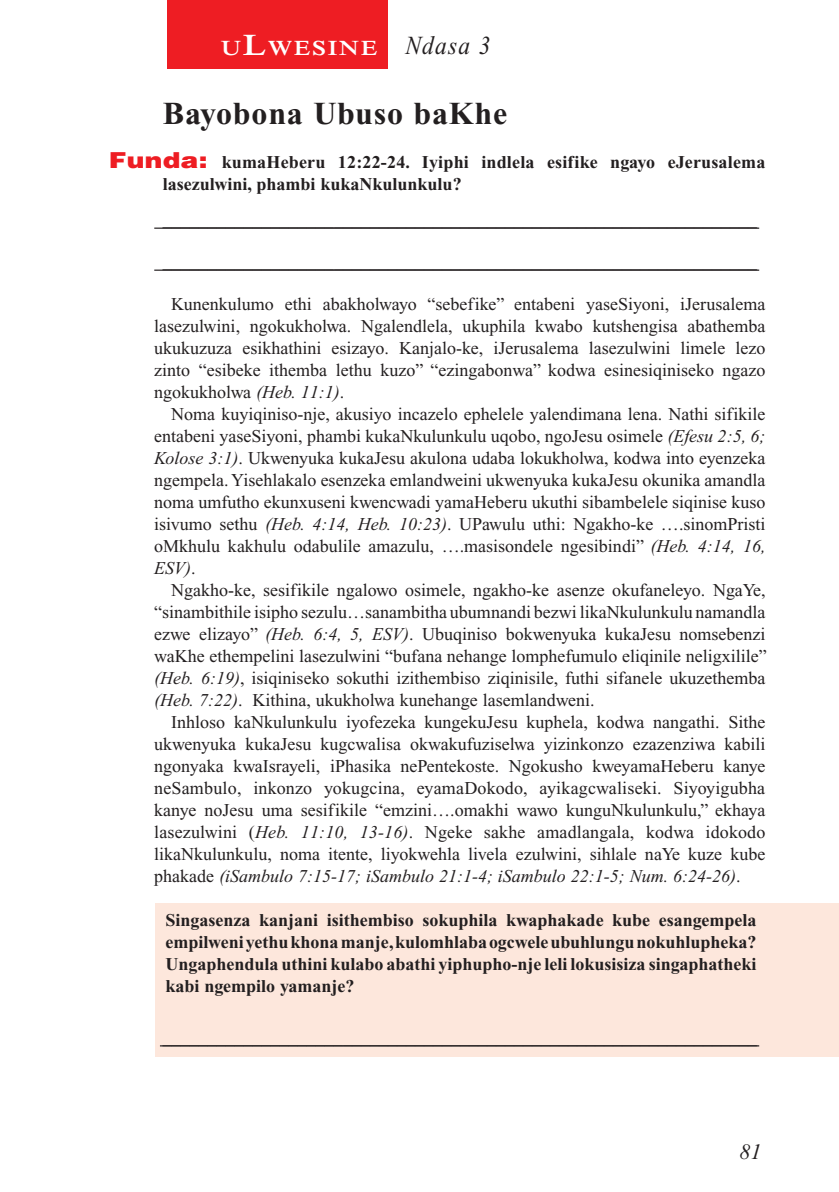
<style>
.page{position:relative;width:839px;height:1192px;background:#fff}
.page>*{position:absolute;margin:0;border:0;box-sizing:border-box;transform-origin:0 0}
.Head{font:700 32px "Times New Roman PS Std";letter-spacing:.025em;color:#231f20}
.Lesson_Dates{font:italic 26px "Times New Roman PS Std";letter-spacing:.05em;color:#231f20;scale:.9 1}
.PageNumbers{font:italic 22px "Times New Roman PS Std";color:#231f20}
.Daily_Header{font:600 21px "Times NRMT Std";letter-spacing:.07em;color:#fff;scale:1.1 1}
.Body{font:18px/22px "Times New Roman PS Std";color:#231f20;text-align:justify}
.x-screened_box-text{font:700 18px/22px "Times New Roman PS Std";color:#231f20;text-align:justify}
.Blank_Lines{font:18px "Times New Roman PS Std";color:#231f20}
.Question_NO_SB{font:700 18px/22px "Times New Roman PS Std";letter-spacing:.01em;color:#231f20}
.s1{font-size:30px}
.s2{font-family:"Helvetica LT Std";font-weight:900;font-size:22px;color:#ee1d23}
.s3{font-style:italic}
</style>
<div class="page">
<div style="left:168px;top:0;width:220px;height:69px;background:#ee1d23"></div>
<div style="left:155px;top:903px;width:684px;height:153px;background:#fde7dc"></div>
<hr style="left:154px;top:228px;width:605px;height:1px;background:#231f20">
<hr style="left:154px;top:270px;width:605px;height:1px;background:#231f20">
<hr style="left:160px;top:1045px;width:599px;height:1px;background:#231f20">
<p class="Daily_Header" style="left:221px;top:36px;width:144px">U<span class="s1">L</span>WESINE</p>
<p class="Lesson_Dates" style="left:405px;top:31px;width:96px">Ndasa 3</p>
<p class="Head" style="left:163px;top:95px;width:346px">Bayobona Ubuso baKhe</p>
<p class="Question_NO_SB" style="left:163px;top:151px;width:604px;text-indent:-54px"><span class="s2">Funda:</span> kumaHeberu 12:22-24. Iyiphi indlela esifike ngayo eJerusalema lasezulwini, phambi kukaNkulunkulu?</p>
<p class="Blank_Lines" style="left:163px;top:211px;width:595px">__________________________________________________________________</p>
<p class="Blank_Lines" style="left:163px;top:253px;width:595px">__________________________________________________________________</p>
<p class="Body" style="left:154px;top:293px;width:613px;text-indent:17px">Kunenkulumo ethi abakholwayo “sebefike” entabeni yaseSiyoni, iJerusalema lasezulwini, ngokukholwa. Ngalendlela, ukuphila kwabo kutshengisa abathemba ukukuzuza esikhathini esizayo. Kanjalo-ke, iJerusalema lasezulwini limele lezo zinto “esibeke ithemba lethu kuzo” “ezingabonwa” kodwa esinesiqiniseko ngazo ngokukholwa <span class="s3">(Heb. 11:1)</span>.</p>
<p class="Body" style="left:154px;top:403px;width:613px;text-indent:17px">Noma kuyiqiniso-nje, akusiyo incazelo ephelele yalendimana lena. Nathi sifikile entabeni yaseSiyoni, phambi kukaNkulunkulu uqobo, ngoJesu osimele <span class="s3">(Efesu 2:5, 6; Kolose 3:1)</span>. Ukwenyuka kukaJesu akulona udaba lokukholwa, kodwa into eyenzeka ngempela. Yisehlakalo esenzeka emlandweini ukwenyuka kukaJesu okunika amandla noma umfutho ekunxuseni kwencwadi yamaHeberu ukuthi sibambelele siqinise kuso isivumo sethu <span class="s3">(Heb. 4:14, Heb. 10:23)</span>. UPawulu uthi: Ngakho-ke ….sinomPristi oMkhulu kakhulu odabulile amazulu, ….masisondele ngesibindi” <span class="s3">(Heb. 4:14, 16, ESV)</span>.</p>
<p class="Body" style="left:154px;top:579px;width:614px;text-indent:17px">Ngakho-ke, sesifikile ngalowo osimele, ngakho-ke asenze okufaneleyo. NgaYe, “sinambithile isipho sezulu…sanambitha ubumnandi bezwi likaNkulunkulu namandla ezwe elizayo” <span class="s3">(Heb. 6:4, 5, ESV)</span>. Ubuqiniso bokwenyuka kukaJesu nomsebenzi waKhe ethempelini lasezulwini “bufana nehange lomphefumulo eliqinile neligxilile” <span class="s3">(Heb. 6:19)</span>, isiqiniseko sokuthi izithembiso ziqinisile, futhi sifanele ukuzethemba <span class="s3">(Heb. 7:22)</span>. Kithina, ukukholwa kunehange lasemlandweni.</p>
<p class="Body" style="left:154px;top:711px;width:613px;text-indent:17px">Inhloso kaNkulunkulu iyofezeka kungekuJesu kuphela, kodwa nangathi. Sithe ukwenyuka kukaJesu kugcwalisa okwakufuziselwa yizinkonzo ezazenziwa kabili ngonyaka kwaIsrayeli, iPhasika nePentekoste. Ngokusho kweyamaHeberu kanye neSambulo, inkonzo yokugcina, eyamaDokodo, ayikagcwaliseki. Siyoyigubha kanye noJesu uma sesifikile “emzini….omakhi wawo kunguNkulunkulu,” ekhaya lasezulwini (<span class="s3">Heb. 11:10, 13-16)</span>. Ngeke sakhe amadlangala, kodwa idokodo likaNkulunkulu, noma itente, liyokwehla livela ezulwini, sihlale naYe kuze kube phakade <span class="s3">(iSambulo 7:15-17; iSambulo 21:1-4; iSambulo 22:1-5; Num. 6:24-26)</span>.</p>
<p class="x-screened_box-text" style="left:166px;top:909px;width:592px">Singasenza kanjani isithembiso sokuphila kwaphakade kube esangempela empilweni yethu khona manje, kulomhlaba ogcwele ubuhlungu nokuhlupheka?<br>Ungaphendula uthini kulabo abathi yiphupho-nje leli lokusisiza singaphatheki kabi ngempilo yamanje?</p>
<p class="Blank_Lines" style="left:163px;top:1028px;width:595px">__________________________________________________________________</p>
<p class="PageNumbers" style="left:739px;top:1140px;width:23px">81</p>
</div>
